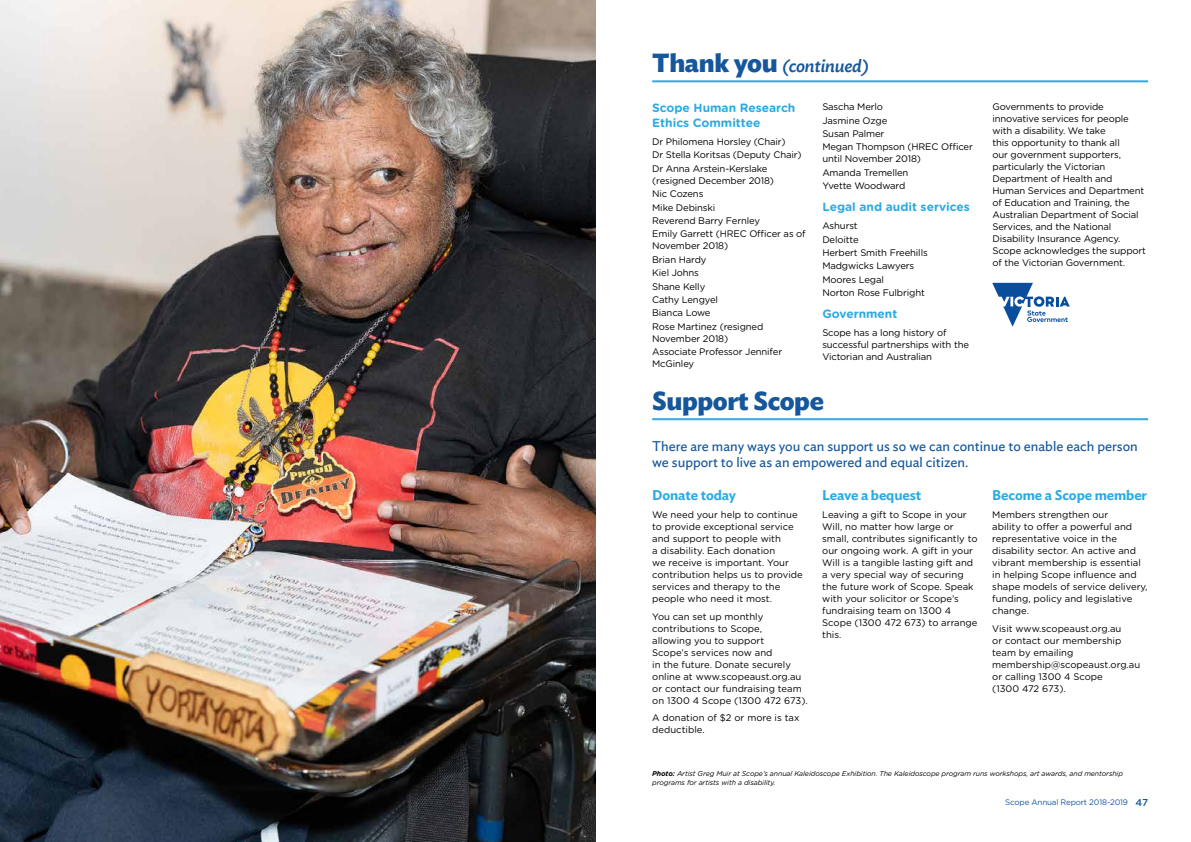
<style>
.page{position:relative;width:1191px;height:842px;background:#fff}
.page>*{position:absolute;margin:0;border:0;box-sizing:border-box;transform-origin:0 0}
.t1{font:700 26px "Ideal Sans";letter-spacing:-.015em;color:#16579c}
.t2{font:italic 500 18px "Ideal Sans";letter-spacing:-.015em;color:#16579c}
.t3{font:14px/16px "Ideal Sans";color:#16579c}
.t4{font:600 14px "Ideal Sans";letter-spacing:-.01em;color:#2daae2}
.t5{font:700 12px/15px "Gotham Rounded";color:#2daae2}
.t6{font:9.5px/12px "Gotham Rounded";letter-spacing:-.015em;color:#000}
.t7{font:8px "Gotham Rounded";letter-spacing:-.02em;color:#16579c}
.t8{font:italic 7px/9px "Gotham Rounded";letter-spacing:-.01em;color:#000}
.s1{font-weight:700;font-style:normal;font-size:26px}
.s2{font-weight:700}
.s3{font-weight:500;font-size:10px}
</style>
<div class="page">
<img style="left:0;top:0;width:595px;height:842px">
<hr style="left:652px;top:418px;width:496px;height:2px;background:#2daae2">
<hr style="left:652px;top:80px;width:496px;height:2px;background:#2daae2">
<svg style="left:992px;top:283px;width:77px;height:44px"></svg>
<h2 class="t2" style="left:652px;top:52px;width:218px"><span class="s1">Thank you</span> (continued)</h2>
<p class="t5" style="left:652px;top:100px;width:145px">Scope Human Research<br>Ethics Committee</p>
<p class="t6" style="left:652px;top:134px;width:151px;line-height:13.4px">Dr Philomena Horsley (Chair)<br>Dr Stella Koritsas (Deputy Chair)<br>Dr Anna Arstein-Kerslake</p>
<p class="t6" style="left:652px;top:173px;width:155px;line-height:13.4px">(resigned December 2018)<br>Nic Cozens<br>Mike Debinski<br>Reverend Barry Fernley<br>Emily Garrett (HREC Officer as of</p>
<p class="t6" style="left:652px;top:239px;width:113px;line-height:13.4px">November 2018)<br>Brian Hardy<br>Kiel Johns<br>Shane Kelly<br>Cathy Lengyel<br>Bianca Lowe<br>Rose Martinez (resigned</p>
<p class="t6" style="left:652px;top:331px;width:131px;line-height:13.4px">November 2018)<br>Associate Professor Jennifer</p>
<p class="t6" style="left:652px;top:357px;width:43px">McGinley</p>
<p class="t6" style="left:822px;top:100px;width:152px;line-height:13.4px">Sascha Merlo<br>Jasmine Ozge<br>Susan Palmer<br>Megan Thompson (HREC Officer</p>
<p class="t6" style="left:822px;top:152px;width:100px;line-height:13.4px">until November 2018)<br>Amanda Tremellen<br>Yvette Woodward</p>
<p class="t5" style="left:822px;top:199px;width:149px">Legal and audit services</p>
<p class="t6" style="left:822px;top:219px;width:107px;line-height:13.4px">Ashurst<br>Deloitte<br>Herbert Smith Freehills<br>Madgwicks Lawyers<br>Moores Legal<br>Norton Rose Fulbright</p>
<p class="t5" style="left:822px;top:306px;width:77px">Government</p>
<p class="t6" style="left:822px;top:326px;width:148px">Scope has a long history of successful partnerships with the<br>Victorian and Australian</p>
<p class="t6" style="left:992px;top:100px;width:155px">Governments to provide innovative services for people with a disability. We take<br>this opportunity to thank all<br>our government supporters, particularly the Victorian<br>Department of Health and<br>Human Services and Department of Education and Training, the<br>Australian Department of Social<br>Services, and the National<br>Disability Insurance Agency.<br>Scope acknowledges the support of the Victorian Government.</p>
<h1 class="t1" style="left:652px;top:380px;width:173px">Support Scope</h1>
<h3 class="t3" style="left:652px;top:437px;width:487px">There are many ways you can support us so we can continue to enable each person we support to live as an empowered and equal citizen.</h3>
<h3 class="t4" style="left:652px;top:484px;width:85px">Donate today</h3>
<p class="t6" style="left:652px;top:508px;width:152px">We need your help to continue to provide exceptional service and support to people with<br>a disability. Each donation<br>we receive is important. Your contribution helps us to provide services and therapy to the people who need it most.</p>
<p class="t6" style="left:652px;top:610px;width:157px">You can set up monthly contributions to Scope,<br>allowing you to support<br>Scope’s services now and<br>in the future. Donate securely online at www.scopeaust.org.au or contact our fundraising team on 1300 4 Scope (1300 472 673).</p>
<p class="t6" style="left:652px;top:711px;width:149px">A donation of $2 or more is tax deductible.</p>
<h3 class="t4" style="left:822px;top:484px;width:100px">Leave a bequest</h3>
<p class="t6" style="left:822px;top:508px;width:157px">Leaving a gift to Scope in your<br>Will, no matter how large or small, contributes significantly to our ongoing work. A gift in your<br>Will is a tangible lasting gift and a very special way of securing the future work of Scope. Speak with your solicitor or Scope’s fundraising team on 1300 4<br>Scope (1300 472 673) to arrange this.</p>
<h3 class="t4" style="left:992px;top:484px;width:156px">Become a Scope member</h3>
<p class="t6" style="left:992px;top:508px;width:157px">Members strengthen our<br>ability to offer a powerful and representative voice in the disability sector. An active and vibrant membership is essential in helping Scope influence and shape models of service delivery, funding, policy and legislative change.</p>
<p class="t6" style="left:992px;top:622px;width:149px">Visit www.scopeaust.org.au<br>or contact our membership team by emailing membership@scopeaust.org.au or calling 1300 4 Scope<br>(1300 472 673).</p>
<p class="t8" style="left:652px;top:769px;width:472px"><span class="s2">Photo:</span> Artist Greg Muir at Scope’s annual Kaleidoscope Exhibition. The Kaleidoscope program runs workshops, art awards, and mentorship programs for artists with a disability.</p>
<p class="t7" style="left:1005px;top:797px;width:144px">Scope Annual Report 2018-2019 <span class="s3">47</span></p>
</div>
